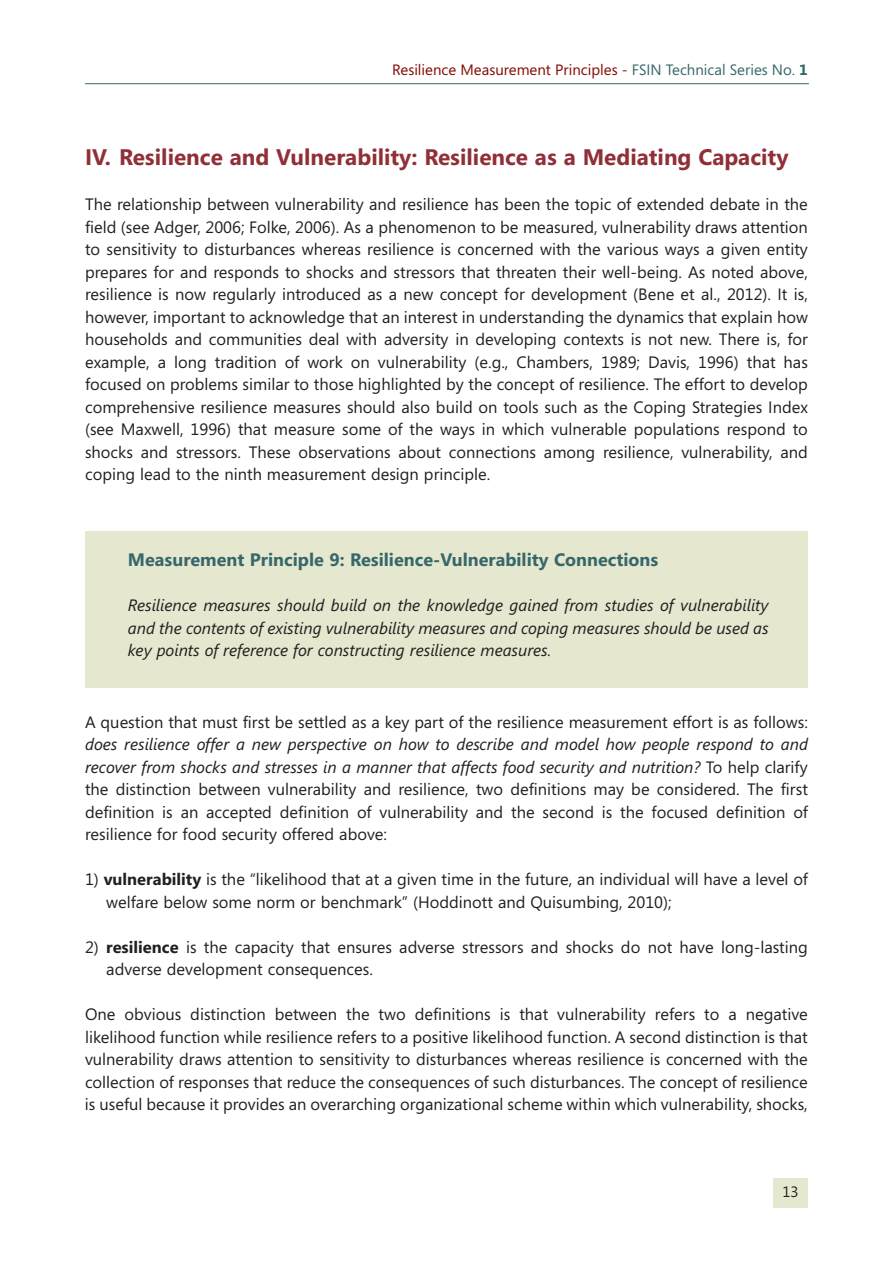
<style>
.page{position:relative;width:893px;height:1263px;background:#fff}
.page>*{position:absolute;margin:0;border:0;box-sizing:border-box;transform-origin:0 0}
.t1{font:700 22.5px "Segoe UI";color:#902f37}
.t2{font:700 18px "Segoe UI";color:#36676b}
.t3{font:16.5px/22.5px "Segoe UI";color:#231f20;text-align:justify}
.t4{font:italic 16.5px/22.5px "Segoe UI";color:#231f20;text-align:justify}
.t5{font:15px "Segoe UI";color:#820a01}
.t6{font:15px "Segoe UI";color:#231f20}
.s1{color:#36676b}
.s2{font-weight:700;color:#36676b}
.s3{font-style:italic}
.s4{font-weight:700}
</style>
<div class="page">
<hr style="left:85px;top:83px;width:724px;height:1px;background:#36676b">
<div style="left:773px;top:1178px;width:34px;height:30px;background:#e5e7cf"></div>
<div style="left:85px;top:531px;width:723px;height:156px;background:#e5e7cf"></div>
<p class="t5" style="left:392px;top:61px;width:417px">Resilience Measurement Principles - <span class="s1">FSIN Technical Series No.</span> <span class="s2">1</span></p>
<h1 class="t1" style="left:85px;top:144px;width:705px">IV. Resilience and Vulnerability: Resilience as a Mediating Capacity</h1>
<p class="t3" style="left:85px;top:193px;width:724px">The relationship between vulnerability and resilience has been the topic of extended debate in the field (see Adger, 2006; Folke, 2006). As a phenomenon to be measured, vulnerability draws attention to sensitivity to disturbances whereas resilience is concerned with the various ways a given entity prepares for and responds to shocks and stressors that threaten their well-being. As noted above, resilience is now regularly introduced as a new concept for development (Bene et al., 2012). It is, however, important to acknowledge that an interest in understanding the dynamics that explain how households and communities deal with adversity in developing contexts is not new. There is, for example, a long tradition of work on vulnerability (e.g., Chambers, 1989; Davis, 1996) that has focused on problems similar to those highlighted by the concept of resilience. The effort to develop comprehensive resilience measures should also build on tools such as the Coping Strategies Index (see Maxwell, 1996) that measure some of the ways in which vulnerable populations respond to shocks and stressors. These observations about connections among resilience, vulnerability, and coping lead to the ninth measurement design principle.</p>
<p class="t2" style="left:128px;top:549px;width:532px">Measurement Principle 9: Resilience-Vulnerability Connections</p>
<p class="t4" style="left:128px;top:594px;width:642px">Resilience measures should build on the knowledge gained from studies of vulnerability and the contents of existing vulnerability measures and coping measures should be used as key points of reference for constructing resilience measures.</p>
<p class="t3" style="left:85px;top:711px;width:724px">A question that must first be settled as a key part of the resilience measurement effort is as follows:</p>
<p class="t3" style="left:85px;top:733px;width:724px"><span class="s3">does resilience offer a new perspective on how to describe and model how people respond to and recover from shocks and stresses in a manner that affects food security and nutrition?</span> To help clarify the distinction between vulnerability and resilience, two definitions may be considered. The first definition is an accepted definition of vulnerability and the second is the focused definition of resilience for food security offered above:</p>
<p class="t3" style="left:106px;top:868px;width:703px;text-indent:-21px">1) <span class="s4">vulnerability</span> is the “likelihood that at a given time in the future, an individual will have a level of welfare below some norm or benchmark” (Hoddinott and Quisumbing, 2010);</p>
<p class="t3" style="left:106px;top:936px;width:703px;text-indent:-21px">2) <span class="s4">resilience</span> is the capacity that ensures adverse stressors and shocks do not have long-lasting adverse development consequences.</p>
<p class="t3" style="left:85px;top:1003px;width:724px">One obvious distinction between the two definitions is that vulnerability refers to a negative likelihood function while resilience refers to a positive likelihood function. A second distinction is that vulnerability draws attention to sensitivity to disturbances whereas resilience is concerned with the collection of responses that reduce the consequences of such disturbances. The concept of resilience is useful because it provides an overarching organizational scheme within which vulnerability, shocks,</p>
<p class="t6" style="left:782px;top:1183px;width:18px">13</p>
</div>
